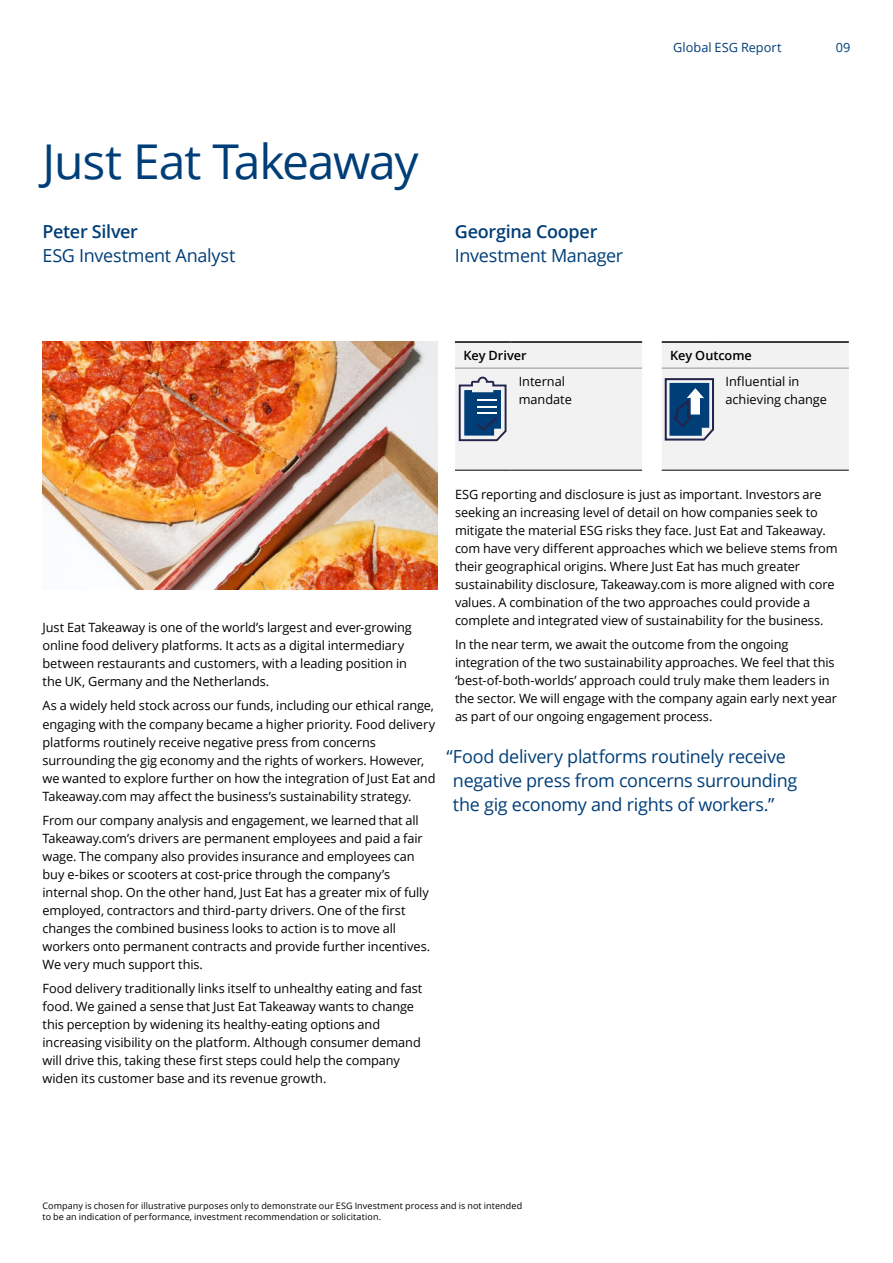
<style>
.page{position:relative;width:893px;height:1263px;background:#fff}
.page>*{position:absolute;margin:0;border:0;box-sizing:border-box;transform-origin:0 0}
.t1{font:48px "Open Sans";letter-spacing:-.025em;color:#003e78}
.t2{font:18px/24px "Open Sans";letter-spacing:-.02em;color:#003e78}
.t3{font:600 18px "Open Sans";letter-spacing:-.015em;color:#003e78}
.t4{font:12.75px/18px "Open Sans";letter-spacing:-.005em;color:#000}
.t5{font:600 12.75px "Open Sans";color:#000}
.t6{font:12.75px "Open Sans";color:#003e78}
.t7{font:9px/11.2px "Open Sans";letter-spacing:.01em;color:#000}
</style>
<div class="page">
<img style="left:43px;top:341px;width:395px;height:249px">
<hr style="left:455px;top:341px;width:55px;height:2px;background:#000">
<hr style="left:510px;top:341px;width:132px;height:2px;background:#000">
<hr style="left:455px;top:470px;width:55px;height:1px;background:#000">
<hr style="left:510px;top:470px;width:132px;height:1px;background:#000">
<svg style="left:455px;top:342px;width:187px;height:128px"></svg>
<hr style="left:662px;top:341px;width:55px;height:2px;background:#000">
<hr style="left:717px;top:341px;width:132px;height:2px;background:#000">
<hr style="left:662px;top:470px;width:55px;height:1px;background:#000">
<hr style="left:717px;top:470px;width:132px;height:1px;background:#000">
<svg style="left:662px;top:342px;width:187px;height:128px"></svg>
<p class="t6" style="left:673px;top:39px;width:110px">Global ESG Report</p>
<p class="t6" style="left:836px;top:39px;width:16px">09</p>
<h1 class="t1" style="left:43px;top:129px;width:378px">Just Eat Takeaway</h1>
<h2 class="t3" style="left:43px;top:220px;width:97px">Peter Silver</h2>
<h2 class="t2" style="left:43px;top:243px;width:195px">ESG Investment Analyst</h2>
<h2 class="t3" style="left:455px;top:220px;width:144px">Georgina Cooper</h2>
<h2 class="t2" style="left:455px;top:243px;width:170px">Investment Manager</h2>
<p class="t5" style="left:463px;top:346px;width:65px">Key Driver</p>
<p class="t4" style="left:519px;top:372px;width:55px">Internal mandate</p>
<p class="t5" style="left:670px;top:346px;width:83px">Key Outcome</p>
<p class="t4" style="left:725px;top:372px;width:103px">Influential in achieving change</p>
<p class="t4" style="left:43px;top:618px;width:371px">Just Eat Takeaway is one of the world’s largest and ever-growing online food delivery platforms. It acts as a digital intermediary between restaurants and customers, with a leading position in the UK, Germany and the Netherlands.</p>
<p class="t4" style="left:43px;top:696px;width:395px">As a widely held stock across our funds, including our ethical range, engaging with the company became a higher priority. Food delivery platforms routinely receive negative press from concerns surrounding the gig economy and the rights of workers. However, we wanted to explore further on how the integration of Just Eat and Takeaway.com may affect the business’s sustainability strategy.</p>
<p class="t4" style="left:43px;top:811px;width:389px">From our company analysis and engagement, we learned that all Takeaway.com’s drivers are permanent employees and paid a fair wage. The company also provides insurance and employees can buy e-bikes or scooters at cost-price through the company’s internal shop. On the other hand, Just Eat has a greater mix of fully employed, contractors and third-party drivers. One of the first changes the combined business looks to action is to move all workers onto permanent contracts and provide further incentives.<br>We very much support this.</p>
<p class="t4" style="left:43px;top:979px;width:381px">Food delivery traditionally links itself to unhealthy eating and fast food. We gained a sense that Just Eat Takeaway wants to change this perception by widening its healthy-eating options and increasing visibility on the platform. Although consumer demand will drive this, taking these first steps could help the company widen its customer base and its revenue growth.</p>
<p class="t4" style="left:455px;top:485px;width:384px">ESG reporting and disclosure is just as important. Investors are seeking an increasing level of detail on how companies seek to mitigate the material ESG risks they face. Just Eat and Takeaway. com have very different approaches which we believe stems from their geographical origins. Where Just Eat has much greater sustainability disclosure, Takeaway.com is more aligned with core values. A combination of the two approaches could provide a complete and integrated view of sustainability for the business.</p>
<p class="t4" style="left:455px;top:635px;width:383px">In the near term, we await the outcome from the ongoing integration of the two sustainability approaches. We feel that this ‘best-of-both-worlds’ approach could truly make them leaders in the sector. We will engage with the company again early next year as part of our ongoing engagement process.</p>
<h2 class="t2" style="left:453px;top:744px;width:346px;text-indent:-6px">“Food delivery platforms routinely receive negative press from concerns surrounding the gig economy and rights of workers.”</h2>
<p class="t7" style="left:43px;top:1200px;width:481px">Company is chosen for illustrative purposes only to demonstrate our ESG Investment process and is not intended to be an indication of performance, investment recommendation or solicitation.</p>
</div>
